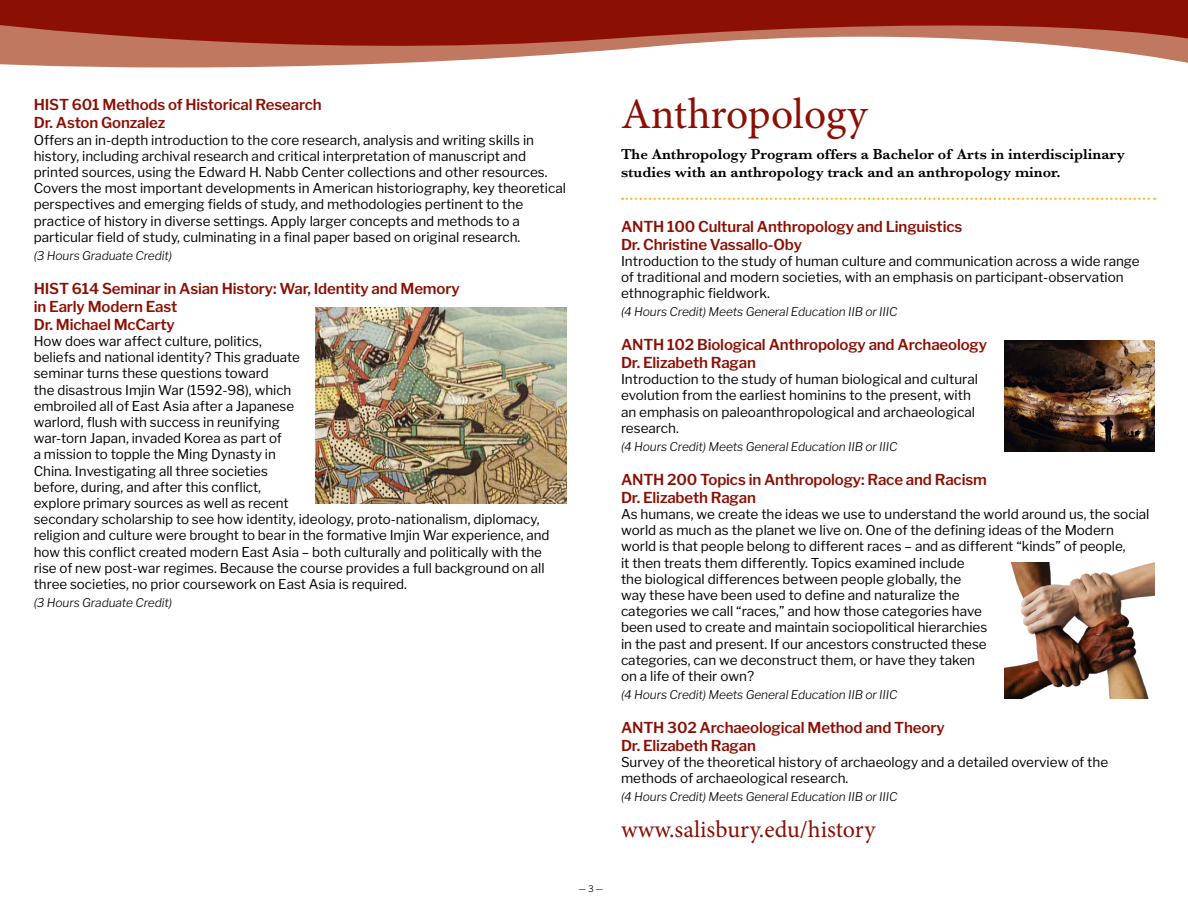
<style>
.page{position:relative;width:1188px;height:918px;background:#fff}
.page>*{position:absolute;margin:0;border:0;box-sizing:border-box;transform-origin:0 0}
.t1{font:43.5px "Minion Pro";color:#8b0f04}
.t2{font:24px "Minion Pro";color:#8b0f04}
.course_title{font:600 15px/18px "Libre Franklin";letter-spacing:-.01em;color:#8b0f04}
.body_text{font:600 15px/18px "Baskerville";color:#000}
.body_text-2{font:13.5px/16.2px "Libre Franklin";color:#000}
.hours_credit_text{font:italic 300 12px "Libre Franklin";letter-spacing:-.01em;color:#000}
.t3{font:300 9px "Libre Franklin";color:#000}
</style>
<div class="page">
<img style="left:315px;top:308px;width:252px;height:195px">
<img style="left:1004px;top:341px;width:150px;height:110px">
<img style="left:1004px;top:562px;width:150px;height:136px">
<svg style="left:0;top:62px;width:1188px;height:6px"></svg>
<svg style="left:0;top:0;width:1188px;height:62px;fill:#8b0f04"></svg>
<svg style="left:622px;top:198px;width:533px;height:2px"></svg>
<p class="course_title" style="left:34px;top:96px;width:290px">HIST 601 Methods of Historical Research</p>
<p class="course_title" style="left:34px;top:114px;width:133px">Dr. Aston Gonzalez</p>
<p class="body_text-2" style="left:34px;top:132px;width:534px">Offers an in-depth introduction to the core research, analysis and writing skills in history, including archival research and critical interpretation of manuscript and printed sources, using the Edward H. Nabb Center collections and other resources.<br>Covers the most important developments in American historiography, key theoretical perspectives and emerging fields of study, and methodologies pertinent to the practice of history in diverse settings. Apply larger concepts and methods to a particular field of study, culminating in a final paper based on original research.</p>
<p class="hours_credit_text" style="left:34px;top:248px;width:140px">(3 Hours Graduate Credit)</p>
<p class="course_title" style="left:34px;top:279px;width:427px">HIST 614 Seminar in Asian History: War, Identity and Memory in Early Modern East</p>
<p class="course_title" style="left:34px;top:315px;width:143px">Dr. Michael McCarty</p>
<p class="body_text-2" style="left:34px;top:333px;width:517px">How does war affect culture, politics,<br>beliefs and national identity? This graduate<br>seminar turns these questions toward<br>the disastrous Imjin War (1592-98), which<br>embroiled all of East Asia after a Japanese<br>warlord, flush with success in reunifying<br>war-torn Japan, invaded Korea as part of<br>a mission to topple the Ming Dynasty in<br>China. Investigating all three societies<br>before, during, and after this conflict,<br>explore primary sources as well as recent<br>secondary scholarship to see how identity, ideology, proto-nationalism, diplomacy, religion and culture were brought to bear in the formative Imjin War experience, and how this conflict created modern East Asia – both culturally and politically with the rise of new post-war regimes. Because the course provides a full background on all three societies, no prior coursework on East Asia is required.</p>
<p class="hours_credit_text" style="left:34px;top:595px;width:140px">(3 Hours Graduate Credit)</p>
<p class="t3" style="left:578px;top:883px;width:26px">— 3 —</p>
<p class="t1" style="left:621px;top:85px;width:248px">Anthropology</p>
<p class="body_text" style="left:621px;top:145px;width:505px">The Anthropology Program offers a Bachelor of Arts in interdisciplinary studies with an anthropology track and an anthropology minor.</p>
<p class="course_title" style="left:621px;top:217px;width:343px">ANTH 100 Cultural Anthropology and Linguistics</p>
<p class="course_title" style="left:621px;top:235px;width:183px">Dr. Christine Vassallo-Oby</p>
<p class="body_text-2" style="left:621px;top:253px;width:520px">Introduction to the study of human culture and communication across a wide range of traditional and modern societies, with an emphasis on participant-observation ethnographic fieldwork.</p>
<p class="hours_credit_text" style="left:621px;top:304px;width:278px">(4 Hours Credit) Meets General Education IIB or IIIC</p>
<p class="course_title" style="left:621px;top:336px;width:368px">ANTH 102 Biological Anthropology and Archaeology</p>
<p class="course_title" style="left:621px;top:354px;width:136px">Dr. Elizabeth Ragan</p>
<p class="body_text-2" style="left:621px;top:371px;width:359px">Introduction to the study of human biological and cultural evolution from the earliest hominins to the present, with an emphasis on paleoanthropological and archaeological research.</p>
<p class="hours_credit_text" style="left:621px;top:439px;width:278px">(4 Hours Credit) Meets General Education IIB or IIIC</p>
<p class="course_title" style="left:621px;top:470px;width:367px">ANTH 200 Topics in Anthropology: Race and Racism</p>
<p class="course_title" style="left:621px;top:488px;width:136px">Dr. Elizabeth Ragan</p>
<p class="body_text-2" style="left:621px;top:506px;width:530px">As humans, we create the ideas we use to understand the world around us, the social world as much as the planet we live on. One of the defining ideas of the Modern world is that people belong to different races – and as different “kinds” of people,<br>it then treats them differently. Topics examined include<br>the biological differences between people globally, the<br>way these have been used to define and naturalize the<br>categories we call “races,” and how those categories have<br>been used to create and maintain sociopolitical hierarchies<br>in the past and present. If our ancestors constructed these<br>categories, can we deconstruct them, or have they taken<br>on a life of their own?</p>
<p class="hours_credit_text" style="left:621px;top:687px;width:278px">(4 Hours Credit) Meets General Education IIB or IIIC</p>
<p class="course_title" style="left:621px;top:718px;width:325px">ANTH 302 Archaeological Method and Theory</p>
<p class="course_title" style="left:621px;top:736px;width:136px">Dr. Elizabeth Ragan</p>
<p class="body_text-2" style="left:621px;top:754px;width:489px">Survey of the theoretical history of archaeology and a detailed overview of the methods of archaeological research.</p>
<p class="hours_credit_text" style="left:621px;top:789px;width:278px">(4 Hours Credit) Meets General Education IIB or IIIC</p>
<p class="t2" style="left:621px;top:813px;width:256px">www.salisbury.edu/history</p>
</div>
